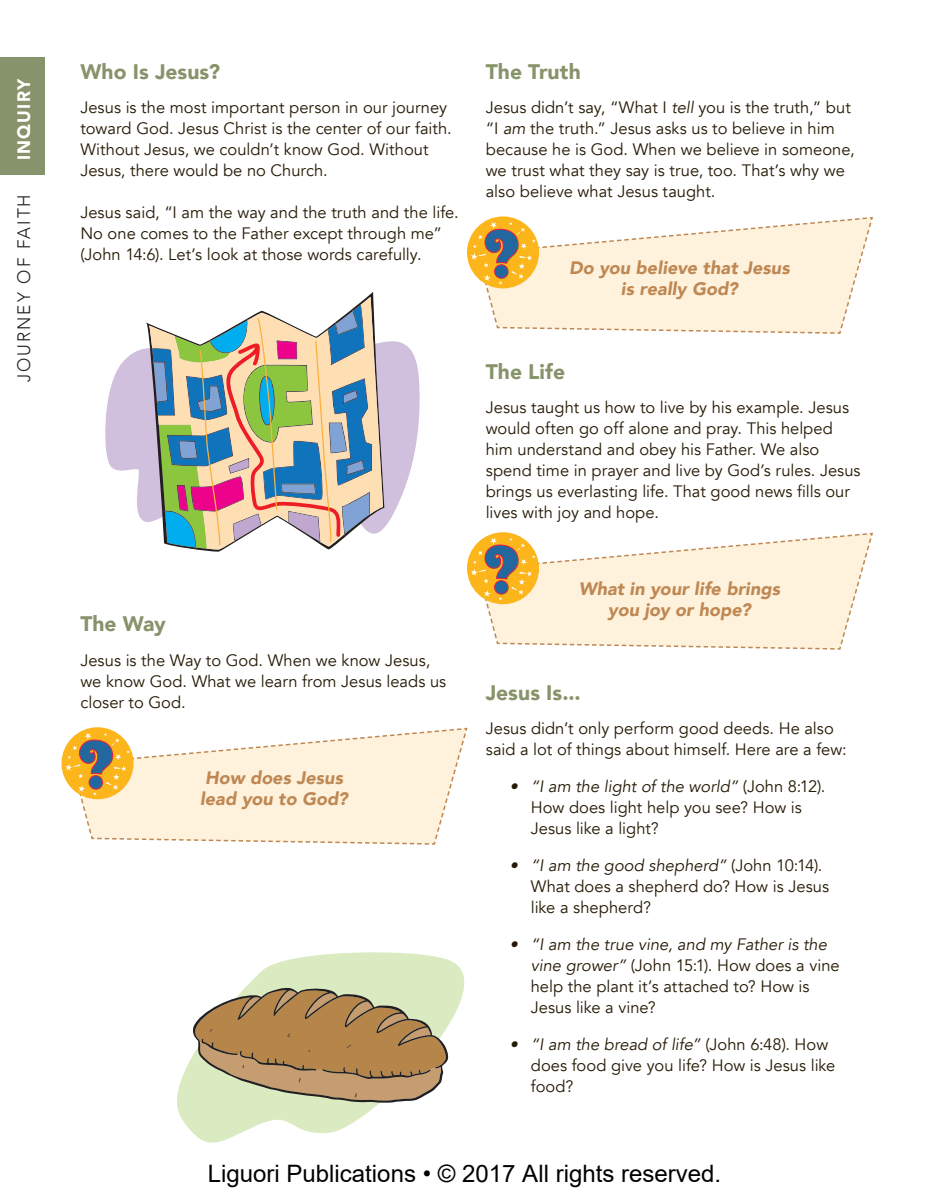
<style>
.page{position:relative;width:929px;height:1198px;background:#fff}
.page>*{position:absolute;margin:0;border:0;box-sizing:border-box;transform-origin:0 0}
.t1{font:24px "Arial";color:#000}
.t2{font:900 21px "Avenir";letter-spacing:.005em;color:#87936a}
.t3{font:italic 900 18px/21px "Avenir";letter-spacing:.005em;color:#bf8853;text-align:center}
.t4{font:300 18px "Avenir";letter-spacing:.115em;color:#231f20;scale:.95 1}
.t5{font:900 18px "Avenir";letter-spacing:.08em;color:#fff;scale:.95 1}
.t6{font:16.5px/21px "Avenir";color:#251a05}
.s1{font-style:italic}
</style>
<div class="page">
<div style="left:0;top:58px;width:45px;height:117px;background:#87936a"></div>
<svg style="left:471px;top:217px;width:401px;height:117px"></svg>
<svg style="left:471px;top:532px;width:401px;height:118px"></svg>
<svg style="left:65px;top:727px;width:402px;height:118px"></svg>
<svg style="left:177px;top:952px;width:288px;height:191px"></svg>
<svg style="left:191px;top:987px;width:257px;height:115px;background:#b99e72"></svg>
<svg style="left:105px;top:341px;width:315px;height:187px;fill:#d0c0dd"></svg>
<svg style="left:146px;top:292px;width:238px;height:260px"></svg>
<svg style="left:149px;top:297px;width:234px;height:252px"></svg>
<svg style="left:151px;top:304px;width:221px;height:245px;background:#afb3a9"></svg>
<p class="t5" style="left:8px;top:160px;width:88px;rotate:-90deg">INQUIRY</p>
<p class="t4" style="left:13px;top:382px;width:199px;rotate:-90deg">JOURNEY OF FAITH</p>
<p class="t2" style="left:80px;top:54px;width:141px">Who Is Jesus?</p>
<p class="t6" style="left:80px;top:97px;width:373px">Jesus is the most important person in our journey toward God. Jesus Christ is the center of our faith.<br>Without Jesus, we couldn’t know God. Without Jesus, there would be no Church.</p>
<p class="t6" style="left:80px;top:202px;width:379px">Jesus said, “I am the way and the truth and the life.<br>No one comes to the Father except through me” (John 14:6). Let’s look at those words carefully.</p>
<p class="t2" style="left:80px;top:606px;width:87px">The Way</p>
<p class="t6" style="left:80px;top:650px;width:367px">Jesus is the Way to God. When we know Jesus, we know God. What we learn from Jesus leads us closer to God.</p>
<p class="t3" style="left:200px;top:767px;width:149px;text-align:left">How does Jesus lead you to God?</p>
<p class="t2" style="left:485px;top:54px;width:97px">The Truth</p>
<p class="t6" style="left:485px;top:97px;width:370px">Jesus didn’t say, “What I <span class="s1">tell</span> you is the truth,” but “I <span class="s1">am</span> the truth.” Jesus asks us to believe in him because he is God. When we believe in someone, we trust what they say is true, too. That’s why we also believe what Jesus taught.</p>
<p class="t3" style="left:569px;top:257px;width:222px">Do you believe that Jesus is really God?</p>
<p class="t2" style="left:485px;top:354px;width:81px">The Life</p>
<p class="t6" style="left:485px;top:397px;width:376px">Jesus taught us how to live by his example. Jesus would often go off alone and pray. This helped him understand and obey his Father. We also spend time in prayer and live by God’s rules. Jesus brings us everlasting life. That good news fills our lives with joy and hope.</p>
<p class="t3" style="left:578px;top:578px;width:203px">What in your life brings you joy or hope?</p>
<p class="t2" style="left:485px;top:675px;width:97px">Jesus Is...</p>
<p class="t6" style="left:485px;top:718px;width:362px">Jesus didn’t only perform good deeds. He also said a lot of things about himself. Here are a few:</p>
<p class="t6" style="left:530px;top:776px;width:296px;text-indent:-21px"><span class="s1">• “I am the light of the world”</span> (John 8:12).<br>How does light help you see? How is<br>Jesus like a light?</p>
<p class="t6" style="left:530px;top:855px;width:300px;text-indent:-21px"><span class="s1">• “I am the good shepherd”</span> (John 10:14).<br>What does a shepherd do? How is Jesus like a shepherd?</p>
<p class="t6" style="left:530px;top:934px;width:310px;text-indent:-21px"><span class="s1">• “I am the true vine, and my Father is the vine grower”</span> (John 15:1). How does a vine help the plant it’s attached to? How is Jesus like a vine?</p>
<p class="t6" style="left:530px;top:1033px;width:306px;text-indent:-21px"><span class="s1">• “I am the bread of life”</span> (John 6:48). How does food give you life? How is Jesus like food?</p>
<h1 class="t1" style="left:208px;top:1157px;width:515px">Liguori Publications • © 2017 All rights reserved.</h1>
</div>
